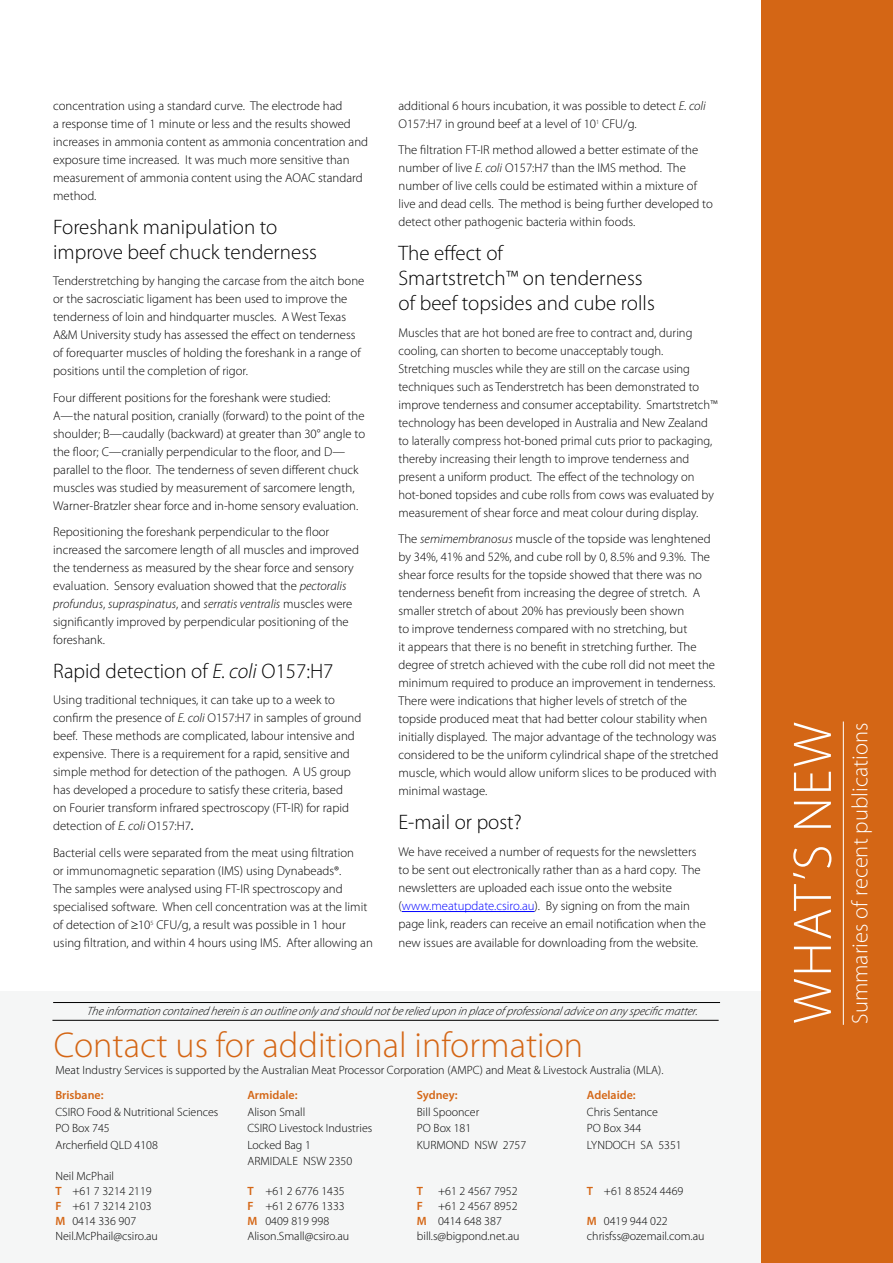
<style>
.page{position:relative;width:893px;height:1263px;background:#fff}
.page>*{position:absolute;margin:0;border:0;box-sizing:border-box;transform-origin:0 0}
.t1{font:300 54.9px "Myriad Pro";letter-spacing:.035em;color:#fff}
.t2{font:300 36px "Myriad Pro";color:#d46615}
.t3{font:300 22.5px "Myriad Pro";color:#fff}
.t4{font:300 21px/25.2px "Myriad Pro";color:#000}
.t5{font:300 12.75px/18px "Myriad Pro";color:#000}
.t6{font:300 12px/15px "Myriad Pro";color:#000}
.t7{font:italic 300 12px "Myriad Pro";color:#000}
.t8{font:600 12px "Myriad Pro";color:#d46615}
.s1{font-style:italic}
.s2{font-weight:400;font-style:italic}
.s3{color:#00f}
.s4{font-weight:600;color:#d46615}
</style>
<div class="page">
<div style="left:0;top:991px;width:893px;height:272px;background:#f5f6f6"></div>
<hr style="left:402px;top:911px;width:133px;height:1px;background:#00f">
<div style="left:761px;top:0;width:132px;height:1263px;background:#d46615"></div>
<hr style="left:843px;top:721px;width:1px;height:304px;background:#fff">
<hr style="left:53px;top:1002px;width:667px;height:1px;background:#000">
<hr style="left:52px;top:1020px;width:667px;height:1px;background:#000">
<p class="t5" style="left:53px;top:97px;width:316px">concentration using a standard curve. The electrode had<br>a response time of 1 minute or less and the results showed increases in ammonia content as ammonia concentration and exposure time increased. It was much more sensitive than measurement of ammonia content using the AOAC standard method.</p>
<h3 class="t4" style="left:53px;top:214px;width:265px">Foreshank manipulation to improve beef chuck tenderness</h3>
<p class="t5" style="left:53px;top:272px;width:313px">Tenderstretching by hanging the carcase from the aitch bone or the sacrosciatic ligament has been used to improve the tenderness of loin and hindquarter muscles. A West Texas A&amp;M University study has assessed the effect on tenderness of forequarter muscles of holding the foreshank in a range of positions until the completion of rigor.</p>
<p class="t5" style="left:53px;top:388px;width:314px">Four different positions for the foreshank were studied:<br>A—the natural position, cranially (forward) to the point of the shoulder; B—caudally (backward) at greater than 30° angle to the floor; C—cranially perpendicular to the floor, and D— parallel to the floor. The tenderness of seven different chuck muscles was studied by measurement of sarcomere length, Warner-Bratzler shear force and in-home sensory evaluation.</p>
<p class="t5" style="left:53px;top:523px;width:307px">Repositioning the foreshank perpendicular to the floor increased the sarcomere length of all muscles and improved the tenderness as measured by the shear force and sensory evaluation. Sensory evaluation showed that the <span class="s1">pectoralis profundus</span>, <span class="s1">supraspinatus</span>, and <span class="s1">serratis ventralis</span> muscles were significantly improved by perpendicular positioning of the foreshank.</p>
<h3 class="t4" style="left:53px;top:658px;width:282px">Rapid detection of <span class="s1">E. coli</span> O157:H7</h3>
<p class="t5" style="left:53px;top:691px;width:310px">Using traditional techniques, it can take up to a week to confirm the presence of <span class="s1">E. coli</span> O157:H7 in samples of ground beef. These methods are complicated, labour intensive and expensive. There is a requirement for a rapid, sensitive and simple method for detection of the pathogen. A US group has developed a procedure to satisfy these criteria, based<br>on Fourier transform infrared spectroscopy (FT-IR) for rapid detection of <span class="s1">E. coli</span> O157:H7<span class="s2">.</span></p>
<p class="t5" style="left:53px;top:843px;width:321px">Bacterial cells were separated from the meat using filtration<br>or immunomagnetic separation (IMS) using Dynabeads®.<br>The samples were analysed using FT-IR spectroscopy and specialised software. When cell concentration was at the limit of detection of ≥10<sup>5</sup> CFU/g, a result was possible in 1 hour using filtration, and within 4 hours using IMS. After allowing an</p>
<p class="t5" style="left:398px;top:97px;width:309px">additional 6 hours incubation, it was possible to detect <span class="s1">E. coli<br></span>O157:H7 in ground beef at a level of 10<sup>1</sup> CFU/g.</p>
<p class="t5" style="left:398px;top:141px;width:316px">The filtration FT-IR method allowed a better estimate of the number of live <span class="s1">E. coli</span> O157:H7 than the IMS method. The number of live cells could be estimated within a mixture of live and dead cells. The method is being further developed to detect other pathogenic bacteria within foods.</p>
<h3 class="t4" style="left:398px;top:240px;width:258px">The effect of<br>Smartstretch™ on tenderness of beef topsides and cube rolls</h3>
<p class="t5" style="left:398px;top:324px;width:321px">Muscles that are hot boned are free to contract and, during cooling, can shorten to become unacceptably tough.<br>Stretching muscles while they are still on the carcase using techniques such as Tenderstretch has been demonstrated to improve tenderness and consumer acceptability. Smartstretch™ technology has been developed in Australia and New Zealand to laterally compress hot-boned primal cuts prior to packaging, thereby increasing their length to improve tenderness and present a uniform product. The effect of the technology on hot-boned topsides and cube rolls from cows was evaluated by measurement of shear force and meat colour during display.</p>
<p class="t5" style="left:398px;top:530px;width:321px">The <span class="s1">semimembranosus</span> muscle of the topside was lenghtened by 34%, 41% and 52%, and cube roll by 0, 8.5% and 9.3%. The shear force results for the topside showed that there was no tenderness benefit from increasing the degree of stretch. A smaller stretch of about 20% has previously been shown<br>to improve tenderness compared with no stretching, but<br>it appears that there is no benefit in stretching further. The degree of stretch achieved with the cube roll did not meet the minimum required to produce an improvement in tenderness.<br>There were indications that higher levels of stretch of the topside produced meat that had better colour stability when initially displayed. The major advantage of the technology was considered to be the uniform cylindrical shape of the stretched muscle, which would allow uniform slices to be produced with minimal wastage.</p>
<h3 class="t4" style="left:398px;top:809px;width:125px">E-mail or post?</h3>
<p class="t5" style="left:398px;top:842px;width:309px">We have received a number of requests for the newsletters to be sent out electronically rather than as a hard copy. The newsletters are uploaded each issue onto the website (<span class="s3">www.meatupdate.csiro.au</span>). By signing on from the main page link, readers can receive an email notification when the new issues are available for downloading from the website.</p>
<p class="t7" style="left:87px;top:1003px;width:615px">The information contained herein isan outline only and should notbe relied upon in place of professionaladvice on any specific matter.</p>
<h2 class="t2" style="left:54px;top:1023px;width:531px">Contact us for additional information</h2>
<p class="t6" style="left:55px;top:1063px;width:610px">Meat Industry Services is supported by the Australian Meat Processor Corporation (AMPC) and Meat &amp; Livestock Australia (MLA).</p>
<p class="t8" style="left:55px;top:1088px;width:50px">Brisbane:</p>
<p class="t8" style="left:247px;top:1088px;width:52px">Armidale:</p>
<p class="t8" style="left:417px;top:1088px;width:42px">Sydney:</p>
<p class="t8" style="left:587px;top:1088px;width:50px">Adelaide:</p>
<p class="t6" style="left:55px;top:1104px;width:165px">CSIRO Food &amp; Nutritional Sciences</p>
<p class="t6" style="left:247px;top:1104px;width:59px">Alison Small</p>
<p class="t6" style="left:417px;top:1104px;width:64px">Bill Spooncer</p>
<p class="t6" style="left:587px;top:1104px;width:73px">Chris Sentance</p>
<p class="t6" style="left:55px;top:1121px;width:56px">PO Box 745</p>
<p class="t6" style="left:247px;top:1121px;width:127px">CSIRO Livestock Industries</p>
<p class="t6" style="left:417px;top:1121px;width:56px">PO Box 181</p>
<p class="t6" style="left:587px;top:1121px;width:56px">PO Box 344</p>
<p class="t6" style="left:55px;top:1137px;width:104px">Archerfield QLD 4108</p>
<p class="t6" style="left:247px;top:1137px;width:65px">Locked Bag 1</p>
<p class="t6" style="left:417px;top:1137px;width:111px">KURMOND NSW 2757</p>
<p class="t6" style="left:587px;top:1137px;width:96px">LYNDOCH SA 5351</p>
<p class="t6" style="left:247px;top:1154px;width:106px">ARMIDALE NSW 2350</p>
<p class="t6" style="left:55px;top:1169px;width:98px">Neil McPhail<br><span class="s4">T</span> +61 7 3214 2119</p>
<p class="t6" style="left:247px;top:1184px;width:99px"><span class="s4">T</span> +61 2 6776 1435</p>
<p class="t6" style="left:417px;top:1184px;width:102px"><span class="s4">T</span> +61 2 4567 7952</p>
<p class="t6" style="left:587px;top:1184px;width:98px"><span class="s4">T</span> +61 8 8524 4469</p>
<p class="t6" style="left:55px;top:1199px;width:98px"><span class="s4">F</span> +61 7 3214 2103</p>
<p class="t6" style="left:247px;top:1199px;width:99px"><span class="s4">F</span> +61 2 6776 1333</p>
<p class="t8" style="left:417px;top:1199px;width:8px">F</p>
<p class="t6" style="left:438px;top:1199px;width:81px">+61 2 4567 8952</p>
<p class="t6" style="left:55px;top:1214px;width:82px"><span class="s4">M</span> 0414 336 907</p>
<p class="t6" style="left:247px;top:1214px;width:83px"><span class="s4">M</span> 0409 819 998</p>
<p class="t6" style="left:417px;top:1214px;width:86px"><span class="s4">M</span> 0414 648 387</p>
<p class="t6" style="left:587px;top:1214px;width:82px"><span class="s4">M</span> 0419 944 022</p>
<p class="t6" style="left:55px;top:1229px;width:104px">Neil.McPhail@csiro.au</p>
<p class="t6" style="left:247px;top:1229px;width:103px">Alison.Small@csiro.au</p>
<p class="t6" style="left:417px;top:1229px;width:104px">bill.s@bigpond.net.au</p>
<p class="t6" style="left:587px;top:1229px;width:119px">chrisfss@ozemail.com.au</p>
<h1 class="t1" style="left:779px;top:1023px;width:303px;rotate:-90deg">WHAT’s NEW</h1>
<h3 class="t3" style="left:846px;top:1024px;width:302px;rotate:-90deg">Summaries of recent publications</h3>
</div>
